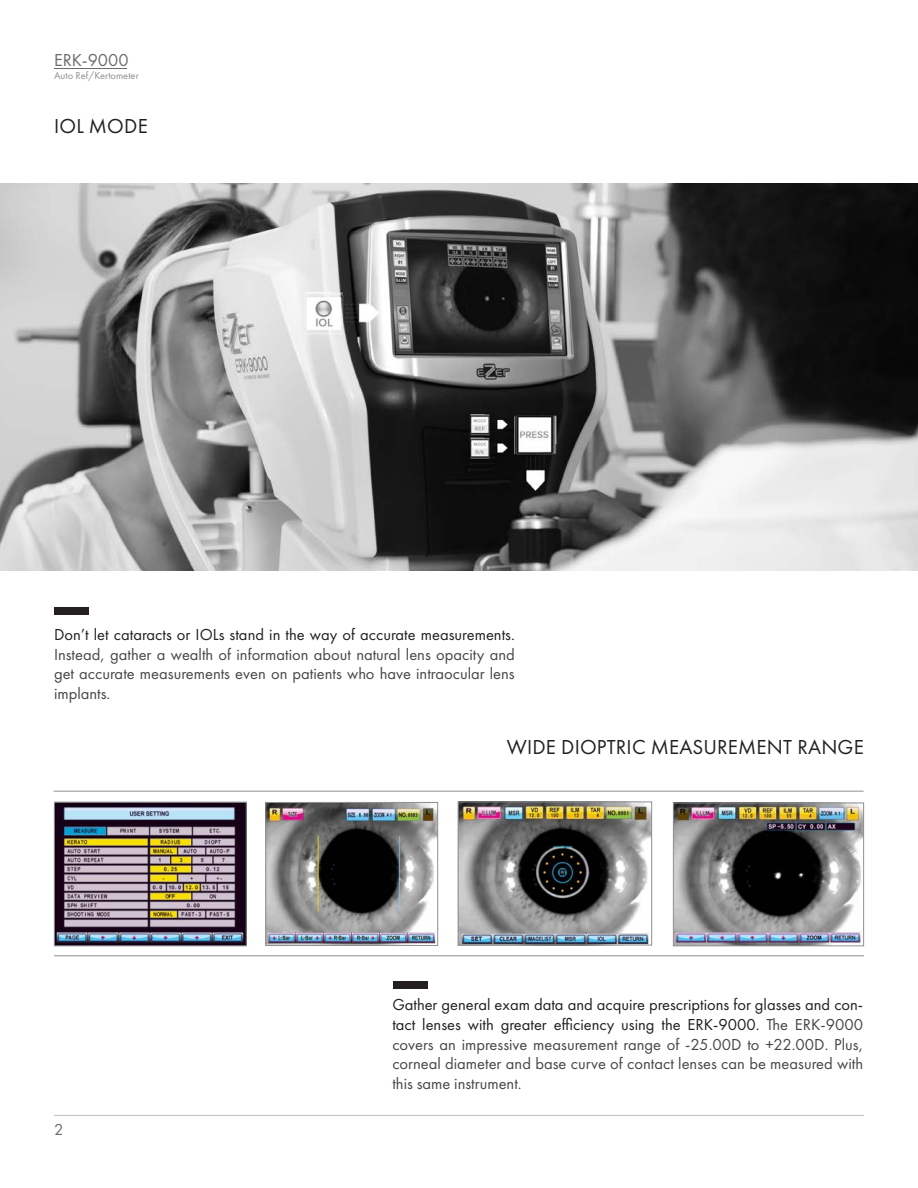
<style>
.page{position:relative;width:918px;height:1188px;background:#fff}
.page>*{position:absolute;margin:0;border:0;box-sizing:border-box;transform-origin:0 0}
.t1{font:21px "Futura PT";letter-spacing:.01em;color:#231f20}
.t2{font:18px "Futura PT";color:#6b6b6e}
.t3{font:16.5px/19.8px "Futura PT";color:#464748;text-align:justify}
.t4{font:16.5px "Futura PT";color:#6b6b6e}
.t5{font:10.5px "Futura PT";color:#8f9194}
.s1{color:#231f20}
</style>
<div class="page">
<hr style="left:54px;top:68px;width:73px;height:1px;background:#6b6b6e">
<hr style="left:54px;top:1115px;width:810px;height:1px;background:#8f9194">
<div style="left:54px;top:608px;width:34px;height:7px;background:#231f20"></div>
<div style="left:394px;top:981px;width:34px;height:7px;background:#231f20"></div>
<img style="left:0;top:183px;width:918px;height:388px">
<img style="left:267px;top:804px;width:169px;height:140px">
<div style="left:265px;top:802px;width:173px;height:144px;border:1px solid #8f9194"></div>
<img style="left:460px;top:804px;width:190px;height:139px">
<div style="left:458px;top:802px;width:194px;height:143px;border:1px solid #8f9194"></div>
<img style="left:675px;top:805px;width:187px;height:139px">
<div style="left:673px;top:803px;width:191px;height:143px;border:1px solid #8f9194"></div>
<img style="left:56px;top:804px;width:189px;height:140px">
<div style="left:54px;top:802px;width:193px;height:144px;border:1px solid #8f9194"></div>
<hr style="left:54px;top:955px;width:810px;height:1px;background:#8f9194">
<hr style="left:54px;top:791px;width:810px;height:1px;background:#8f9194">
<p class="t2" style="left:54px;top:50px;width:76px">ERK-9000</p>
<p class="t5" style="left:54px;top:70px;width:86px">Auto Ref/Kertometer</p>
<p class="t1" style="left:54px;top:114px;width:95px">IOL MODE</p>
<p class="t3" style="left:54px;top:624px;width:462px"><span class="s1">Don’t let cataracts or IOLs stand in the way of accurate measurements.<br></span>Instead, gather a wealth of information about natural lens opacity and get accurate measurements even on patients who have intraocular lens implants.</p>
<p class="t1" style="left:507px;top:735px;width:359px">WIDE DIOPTRIC MEASUREMENT RANGE</p>
<p class="t4" style="left:54px;top:1119px;width:11px">2</p>
<p class="t3" style="left:392px;top:995px;width:472px"><span class="s1">Gather general exam data and acquire prescriptions for glasses and con&shy;tact lenses with greater efficiency using the ERK-9000.</span> The ERK-9000 covers an impressive measurement range of -25.00D to +22.00D. Plus, corneal diameter and base curve of contact lenses can be measured with this same instrument.</p>
</div>
